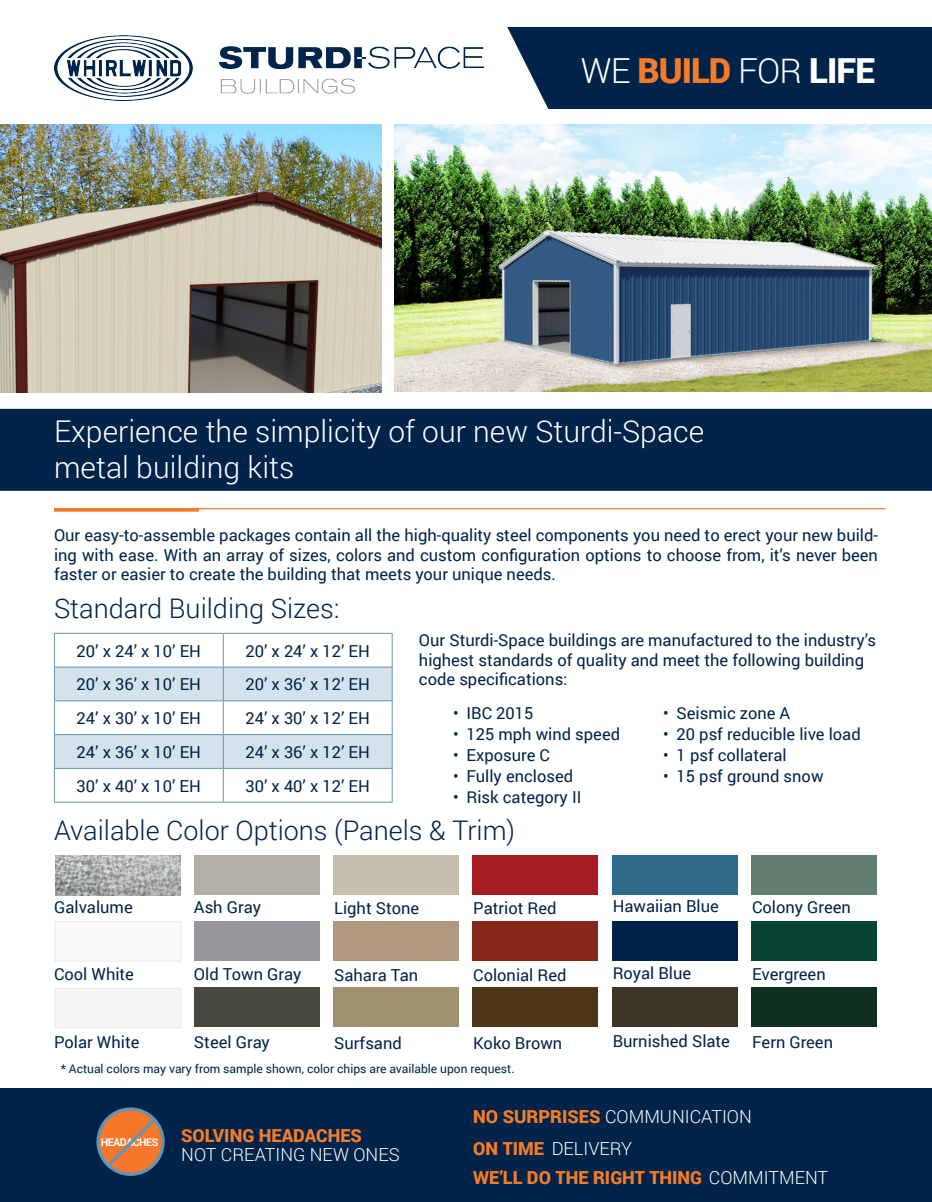
<style>
.page{position:relative;width:932px;height:1202px;background:#fff}
.page>*{position:absolute;margin:0;border:0;box-sizing:border-box;transform-origin:0 0}
.t1{font:300 34.5px "Roboto";color:#fff}
.t2{font:300 30px "Roboto";color:#fff}
.t3{font:300 27px "Roboto";color:#002349}
.t4{font:300 18px/31.8px "Roboto";color:#fff}
.t5{font:900 18px "Roboto";color:#f47b28}
.t6{font:16.5px/19.8px "Roboto";color:#002349;text-align:justify}
.t7{font:12px "Roboto";color:#002349}
.t8{font:700 10.65px "Roboto";letter-spacing:-.04em;color:#fff}
.s1{font-weight:900;color:#f47b28}
.s2{font-weight:900}
.s3{font-weight:300;color:#fff}
</style>
<div class="page">
<div style="left:0;top:1088px;width:932px;height:114px;background:#002349"></div>
<div style="left:507px;top:27px;width:425px;height:82px;background:#002349"></div>
<svg style="left:96px;top:1107px;width:69px;height:69px"></svg>
<img style="left:54px;top:35px;width:431px;height:66px">
<img style="left:0;top:124px;width:382px;height:269px">
<img style="left:394px;top:124px;width:538px;height:268px">
<div style="left:194px;top:855px;width:126px;height:40px;background:#b2afa7"></div>
<div style="left:194px;top:921px;width:126px;height:40px;background:#95979a"></div>
<div style="left:194px;top:987px;width:126px;height:40px;background:#45483f"></div>
<div style="left:333px;top:855px;width:125px;height:40px;background:#c4beab"></div>
<div style="left:333px;top:921px;width:125px;height:40px;background:#b0997f"></div>
<div style="left:333px;top:987px;width:125px;height:40px;background:#a2916e"></div>
<div style="left:0;top:409px;width:932px;height:82px;background:#002349"></div>
<hr style="left:54px;top:508px;width:831px;height:1px;background:#ff5f01">
<hr style="left:54px;top:508px;width:145px;height:3px;background:#f47b28">
<svg style="left:55px;top:667px;width:337px;height:101px"></svg>
<div style="left:223px;top:667px;width:169px;height:34px;background:#d4e2ed"></div>
<hr style="left:54px;top:633px;width:169px;height:1px;background:#6596ae">
<hr style="left:54px;top:633px;width:1px;height:33px;background:#6596ae">
<hr style="left:223px;top:633px;width:169px;height:1px;background:#6596ae">
<hr style="left:223px;top:633px;width:1px;height:33px;background:#6596ae">
<hr style="left:392px;top:633px;width:1px;height:33px;background:#6596ae">
<hr style="left:54px;top:666px;width:169px;height:1px;background:#6596ae">
<hr style="left:54px;top:667px;width:1px;height:33px;background:#6596ae">
<hr style="left:223px;top:666px;width:169px;height:1px;background:#6596ae">
<hr style="left:223px;top:667px;width:1px;height:33px;background:#6596ae">
<hr style="left:392px;top:667px;width:1px;height:33px;background:#6596ae">
<hr style="left:54px;top:700px;width:169px;height:1px;background:#6596ae">
<hr style="left:54px;top:701px;width:1px;height:33px;background:#6596ae">
<hr style="left:223px;top:700px;width:169px;height:1px;background:#6596ae">
<hr style="left:223px;top:701px;width:1px;height:33px;background:#6596ae">
<hr style="left:392px;top:701px;width:1px;height:33px;background:#6596ae">
<hr style="left:54px;top:734px;width:169px;height:1px;background:#6596ae">
<hr style="left:54px;top:735px;width:1px;height:33px;background:#6596ae">
<hr style="left:223px;top:734px;width:169px;height:1px;background:#6596ae">
<hr style="left:223px;top:735px;width:1px;height:33px;background:#6596ae">
<hr style="left:392px;top:735px;width:1px;height:33px;background:#6596ae">
<hr style="left:54px;top:768px;width:169px;height:1px;background:#6596ae">
<hr style="left:54px;top:768px;width:1px;height:33px;background:#6596ae">
<hr style="left:223px;top:768px;width:169px;height:1px;background:#6596ae">
<hr style="left:223px;top:768px;width:1px;height:33px;background:#6596ae">
<hr style="left:392px;top:768px;width:1px;height:33px;background:#6596ae">
<hr style="left:54px;top:801px;width:169px;height:1px;background:#6596ae">
<hr style="left:223px;top:801px;width:169px;height:1px;background:#6596ae">
<div style="left:55px;top:988px;width:126px;height:40px;background:#f3f6f5;border:1px solid #e8e8e8"></div>
<img style="left:55px;top:855px;width:126px;height:40px">
<div style="left:55px;top:921px;width:126px;height:40px;background:#f9fafb;border:1px solid #e8e8e8"></div>
<div style="left:751px;top:855px;width:126px;height:40px;background:#627f70"></div>
<div style="left:751px;top:921px;width:126px;height:40px;background:#084336"></div>
<div style="left:751px;top:987px;width:126px;height:40px;background:#102f20"></div>
<div style="left:612px;top:855px;width:125px;height:40px;background:#2e6a89"></div>
<div style="left:612px;top:921px;width:125px;height:40px;background:#002349"></div>
<div style="left:612px;top:987px;width:125px;height:40px;background:#3d3627"></div>
<div style="left:472px;top:855px;width:126px;height:40px;background:#a51d21"></div>
<div style="left:472px;top:921px;width:126px;height:40px;background:#86271a"></div>
<div style="left:472px;top:987px;width:126px;height:40px;background:#4d3515"></div>
<h1 class="t1" style="left:580px;top:47px;width:296px">WE <span class="s1">BUILD</span> FOR <span class="s2">LIFE</span></h1>
<p class="t2" style="left:54px;top:410px;width:651px">Experience the simplicity of our new Sturdi-Space</p>
<p class="t2" style="left:54px;top:446px;width:242px">metal building kits</p>
<p class="t6" style="left:54px;top:524px;width:825px">Our easy-to-assemble packages contain all the high-quality steel components you need to erect your new build&shy;ing with ease. With an array of sizes, colors and custom configuration options to choose from, it’s never been faster or easier to create the building that meets your unique needs.</p>
<p class="t3" style="left:54px;top:589px;width:287px">Standard Building Sizes:</p>
<p class="t6" style="left:419px;top:629px;width:458px;text-align:left">Our Sturdi-Space buildings are manufactured to the industry’s highest standards of quality and meet the following building code specifications:</p>
<p class="t6" style="left:77px;top:640px;width:126px">20’ x 24’ x 10’ EH</p>
<p class="t6" style="left:245px;top:640px;width:126px">20’ x 24’ x 12’ EH</p>
<p class="t6" style="left:77px;top:674px;width:126px">20’ x 36’ x 10’ EH</p>
<p class="t6" style="left:245px;top:674px;width:126px">20’ x 36’ x 12’ EH</p>
<p class="t6" style="left:77px;top:707px;width:126px">24’ x 30’ x 10’ EH</p>
<p class="t6" style="left:245px;top:707px;width:126px">24’ x 30’ x 12’ EH</p>
<p class="t6" style="left:77px;top:741px;width:126px">24’ x 36’ x 10’ EH</p>
<p class="t6" style="left:245px;top:741px;width:126px">24’ x 36’ x 12’ EH</p>
<p class="t6" style="left:77px;top:775px;width:126px">30’ x 40’ x 10’ EH</p>
<p class="t6" style="left:245px;top:775px;width:126px">30’ x 40’ x 12’ EH</p>
<p class="t6" style="left:663px;top:702px;width:129px">• Seismic zone A</p>
<p class="t6" style="left:663px;top:723px;width:199px">• 20 psf reducible live load</p>
<p class="t6" style="left:663px;top:744px;width:125px">• 1 psf collateral</p>
<p class="t6" style="left:663px;top:765px;width:162px">• 15 psf ground snow</p>
<p class="t6" style="left:453px;top:702px;width:82px">• IBC 2015</p>
<p class="t6" style="left:453px;top:723px;width:169px">• 125 mph wind speed</p>
<p class="t6" style="left:453px;top:744px;width:98px">• Exposure C</p>
<p class="t6" style="left:453px;top:765px;width:122px">• Fully enclosed</p>
<p class="t6" style="left:453px;top:786px;width:130px">• Risk category II</p>
<p class="t3" style="left:54px;top:811px;width:462px">Available Color Options (Panels &amp; Trim)</p>
<p class="t6" style="left:54px;top:897px;width:80px">Galvalume</p>
<p class="t6" style="left:194px;top:896px;width:68px">Ash Gray</p>
<p class="t6" style="left:334px;top:897px;width:87px">Light Stone</p>
<p class="t6" style="left:473px;top:897px;width:85px">Patriot Red</p>
<p class="t6" style="left:612px;top:896px;width:108px">Hawaiian Blue</p>
<p class="t6" style="left:752px;top:896px;width:100px">Colony Green</p>
<p class="t6" style="left:54px;top:963px;width:81px">Cool White</p>
<p class="t6" style="left:194px;top:963px;width:109px">Old Town Gray</p>
<p class="t6" style="left:334px;top:964px;width:86px">Sahara Tan</p>
<p class="t6" style="left:473px;top:964px;width:95px">Colonial Red</p>
<p class="t6" style="left:612px;top:962px;width:80px">Royal Blue</p>
<p class="t6" style="left:752px;top:963px;width:75px">Evergreen</p>
<p class="t6" style="left:54px;top:1031px;width:87px">Polar White</p>
<p class="t6" style="left:194px;top:1031px;width:77px">Steel Gray</p>
<p class="t6" style="left:334px;top:1032px;width:69px">Surfsand</p>
<p class="t6" style="left:473px;top:1032px;width:90px">Koko Brown</p>
<p class="t6" style="left:612px;top:1030px;width:119px">Burnished Slate</p>
<p class="t6" style="left:752px;top:1031px;width:82px">Fern Green</p>
<p class="t7" style="left:61px;top:1059px;width:455px">* Actual colors may vary from sample shown, color chips are available upon request.</p>
<p class="t8" style="left:101px;top:1134px;width:59px">HEADACHES</p>
<p class="t5" style="left:181px;top:1123px;width:182px">SOLVING HEADACHES</p>
<p class="t4" style="left:181px;top:1138px;width:220px">NOT CREATING NEW ONES</p>
<p class="t4" style="left:473px;top:1099px;width:280px"><span class="s1">NO SURPRISES</span> COMMUNICATION<br><span class="s1">ON TIME</span> DELIVERY</p>
<p class="t5" style="left:473px;top:1165px;width:356px">WE’LL DO THE RIGHT THING <span class="s3">COMMITMENT</span></p>
</div>
